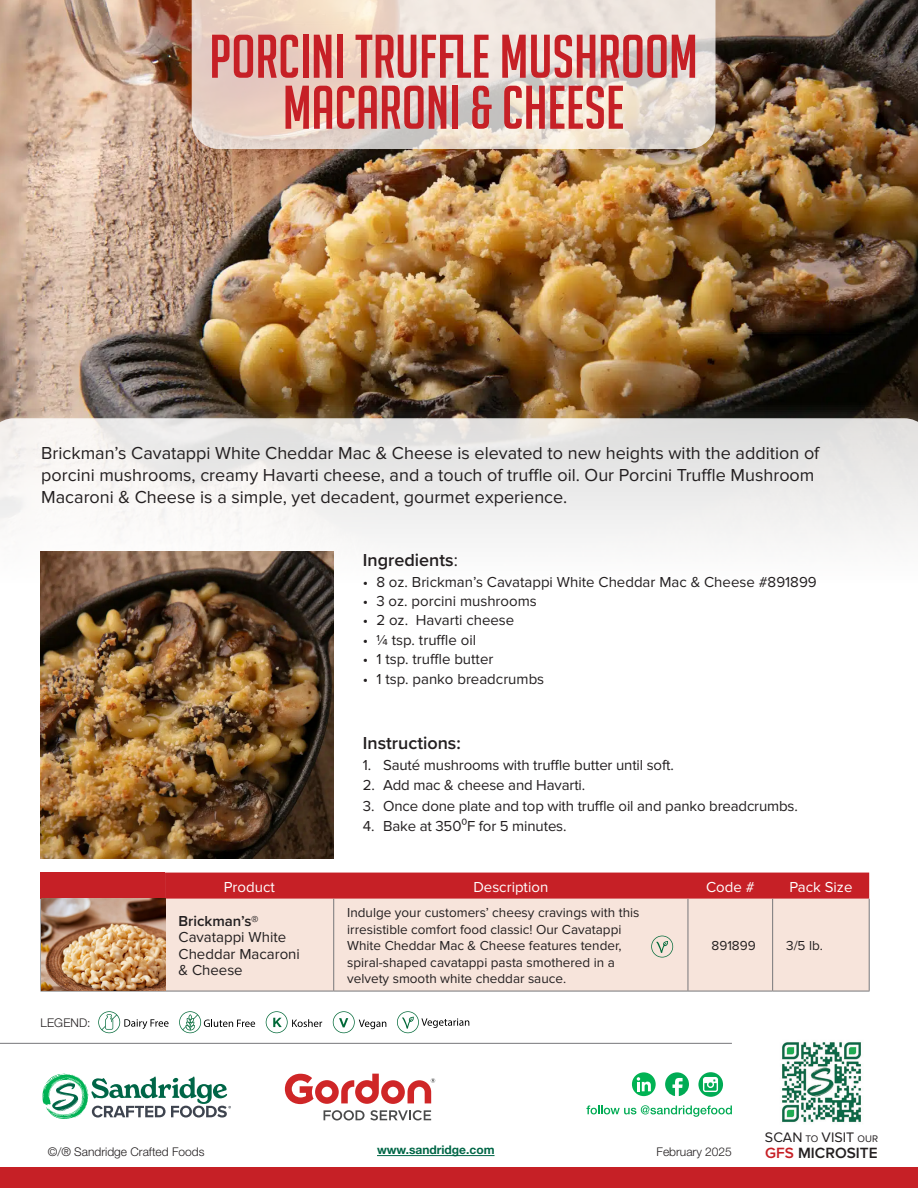
<style>
.page{position:relative;width:918px;height:1188px;background:#fff}
.page>*{position:absolute;margin:0;border:0;box-sizing:border-box;transform-origin:0 0}
.t1{font:60px/51px "Big Noodle Titling";color:#c62026;text-align:center}
.t2{font:18px/21.6px "Proxima Nova";color:#231f20}
.t3{font:600 18px "Proxima Nova";color:#231f20}
.t4{font:600 15.45px "Proxima Nova";color:#231f20}
.t5{font:15px/16.5px "Proxima Nova";color:#231f20}
.t6{font:15px "Proxima Nova";color:#fff}
.t7{font:600 15px "Proxima Nova";color:#231f20}
.t8{font:14.25px "Proxima Nova";color:#231f20}
.t9{font:13.5px/16.5px "Proxima Nova";color:#231f20}
.t10{font:300 12px "Helvetica Neue LT Std";color:#231f20}
.t11{font:700 12px "Helvetica Neue LT Std";color:#006646}
.s1{font-weight:400}
.s2{font-size:9.9px}
.s3{color:#c62026}
</style>
<div class="page">
<div style="left:0;top:1167px;width:918px;height:21px;background:#c62026"></div>
<hr style="left:377px;top:1155px;width:118px;height:1px;background:#006646">
<svg style="left:324px;top:1110px;width:107px;height:10px"></svg>
<svg style="left:285px;top:1074px;width:150px;height:30px"></svg>
<svg style="left:586px;top:1105px;width:146px;height:12px"></svg>
<svg style="left:665px;top:1072px;width:24px;height:24px"></svg>
<svg style="left:698px;top:1072px;width:25px;height:25px"></svg>
<hr style="left:0;top:1043px;width:732px;height:1px;background:#77777a">
<img style="left:782px;top:1042px;width:79px;height:81px">
<div style="left:633px;top:1073px;width:22px;height:22px;background:#00b353;border-radius:50%"></div>
<div style="left:632px;top:1072px;width:24px;height:24px;border:2px solid #00b353;border-radius:50%"></div>
<svg style="left:637px;top:1077px;width:14px;height:14px"></svg>
<svg style="left:43px;top:1074px;width:188px;height:45px"></svg>
<img style="left:0;top:0;width:918px;height:418px">
<svg style="left:0;top:418px;width:918px;height:481px"></svg>
<svg style="left:192px;top:0;width:524px;height:149px;background:#e7d9ce"></svg>
<svg style="left:397px;top:1011px;width:72px;height:22px"></svg>
<svg style="left:333px;top:1011px;width:53px;height:22px"></svg>
<svg style="left:98px;top:1011px;width:71px;height:22px"></svg>
<svg style="left:179px;top:1011px;width:76px;height:22px"></svg>
<svg style="left:266px;top:1011px;width:56px;height:22px"></svg>
<img style="left:40px;top:552px;width:294px;height:307px">
<div style="left:41px;top:873px;width:124px;height:26px;background:#c62026"></div>
<div style="left:165px;top:873px;width:704px;height:26px;background:#c62026"></div>
<div style="left:165px;top:899px;width:704px;height:92px;background:#f7e4db"></div>
<hr style="left:40px;top:899px;width:1px;height:92px;background:#77777a">
<hr style="left:333px;top:899px;width:1px;height:92px;background:#77777a">
<hr style="left:688px;top:899px;width:1px;height:92px;background:#77777a">
<hr style="left:772px;top:899px;width:1px;height:92px;background:#77777a">
<hr style="left:869px;top:899px;width:1px;height:92px;background:#77777a">
<hr style="left:40px;top:991px;width:125px;height:1px;background:#77777a">
<hr style="left:165px;top:991px;width:169px;height:1px;background:#77777a">
<hr style="left:334px;top:991px;width:354px;height:1px;background:#77777a">
<hr style="left:688px;top:991px;width:85px;height:1px;background:#77777a">
<hr style="left:773px;top:991px;width:97px;height:1px;background:#77777a">
<img style="left:41px;top:899px;width:124px;height:92px">
<svg style="left:651px;top:936px;width:22px;height:22px"></svg>
<p class="t1" style="left:209px;top:31px;width:490px">PORCINI TRUFFLE MUSHROOM<br>MACARONI &amp; CHEESE</p>
<p class="t2" style="left:41px;top:443px;width:780px">Brickman’s Cavatappi White Cheddar Mac &amp; Cheese is elevated to new heights with the addition of porcini mushrooms, creamy Havarti cheese, and a touch of truffle oil. Our Porcini Truffle Mushroom<br>Macaroni &amp; Cheese is a simple, yet decadent, gourmet experience.</p>
<p class="t3" style="left:363px;top:547px;width:96px">Ingredients<span class="s1">:</span></p>
<p class="t5" style="left:363px;top:574px;width:455px">• 8 oz. Brickman’s Cavatappi White Cheddar Mac &amp; Cheese #891899</p>
<p class="t5" style="left:363px;top:593px;width:175px">• 3 oz. porcini mushrooms</p>
<p class="t5" style="left:363px;top:612px;width:153px">• 2 oz. Havarti cheese</p>
<p class="t5" style="left:363px;top:632px;width:115px">• ¼ tsp. truffle oil</p>
<p class="t5" style="left:363px;top:651px;width:132px">• 1 tsp. truffle butter</p>
<p class="t5" style="left:363px;top:671px;width:183px">• 1 tsp. panko breadcrumbs</p>
<p class="t3" style="left:363px;top:730px;width:100px">Instructions:</p>
<p class="t5" style="left:363px;top:757px;width:313px">1. Sauté mushrooms with truffle butter until soft.</p>
<p class="t5" style="left:363px;top:777px;width:224px">2. Add mac &amp; cheese and Havarti.</p>
<p class="t5" style="left:363px;top:798px;width:437px">3. Once done plate and top with truffle oil and panko breadcrumbs.</p>
<p class="t5" style="left:363px;top:818px;width:205px">4. Bake at 350⁰F for 5 minutes.</p>
<p class="t10" style="left:40px;top:1015px;width:52px">LEGEND:</p>
<p class="t6" style="left:224px;top:878px;width:53px">Product</p>
<p class="t6" style="left:473px;top:878px;width:76px">Description</p>
<p class="t6" style="left:706px;top:878px;width:50px">Code #</p>
<p class="t6" style="left:789px;top:878px;width:65px">Pack Size</p>
<p class="t7" style="left:179px;top:910px;width:82px">Brickman’s®</p>
<p class="t5" style="left:179px;top:929px;width:123px">Cavatappi White<br>Cheddar Macaroni &amp; Cheese</p>
<p class="t9" style="left:347px;top:905px;width:294px">Indulge your customers’ cheesy cravings with this irresistible comfort food classic! Our Cavatappi White Cheddar Mac &amp; Cheese features tender, spiral-shaped cavatappi pasta smothered in a velvety smooth white cheddar sauce.</p>
<p class="t9" style="left:712px;top:938px;width:46px">891899</p>
<p class="t9" style="left:786px;top:938px;width:38px">3/5 lb.</p>
<p class="t10" style="left:48px;top:1144px;width:158px">©/® Sandridge Crafted Foods</p>
<p class="t11" style="left:377px;top:1143px;width:119px">www.sandridge.com</p>
<p class="t10" style="left:657px;top:1144px;width:77px">February 2025</p>
<p class="t8" style="left:765px;top:1129px;width:115px">SCAN <span class="s2">TO</span> VISIT <span class="s2">OUR</span></p>
<p class="t4" style="left:765px;top:1141px;width:114px"><span class="s3">GFS</span> MICROSITE</p>
</div>
